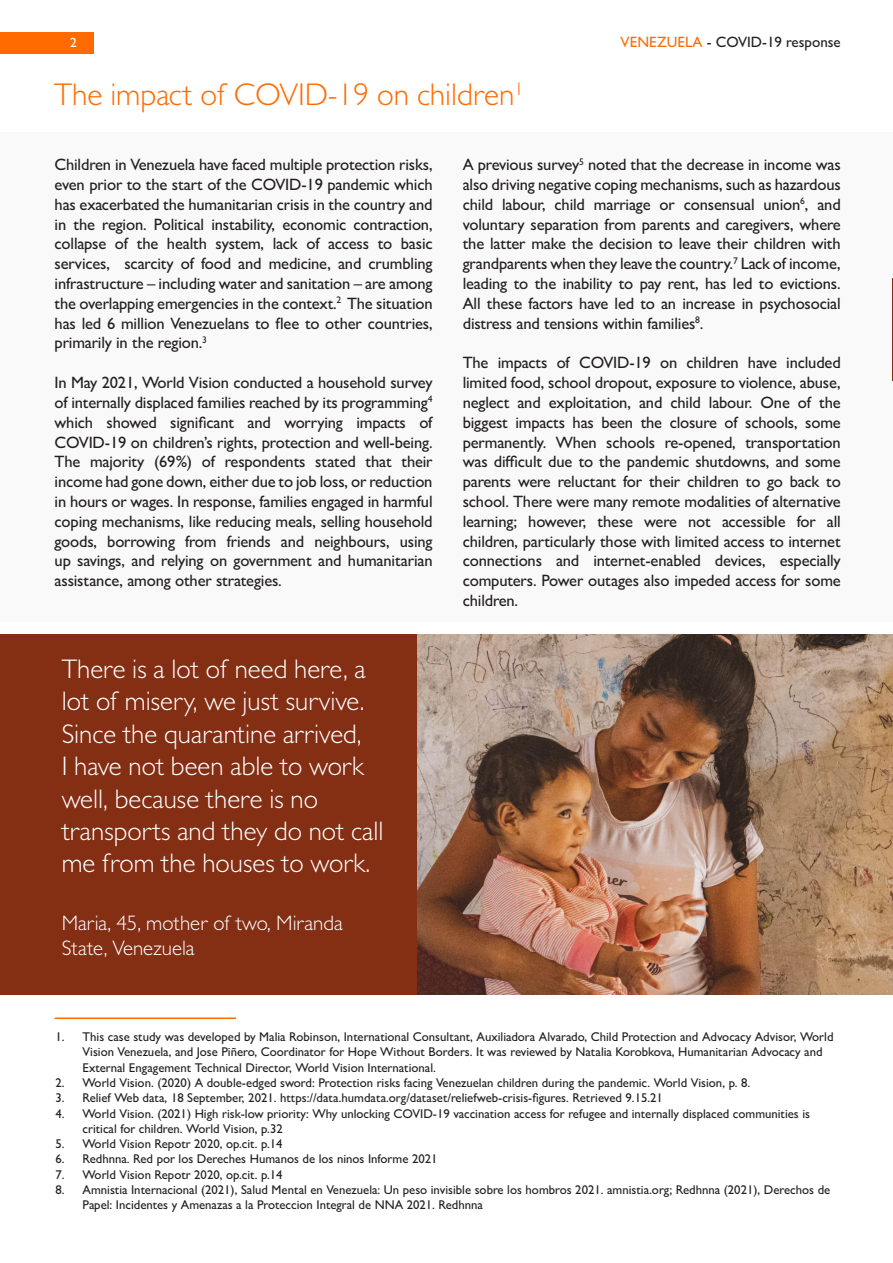
<style>
.page{position:relative;width:893px;height:1263px;background:#fff}
.page>*{position:absolute;margin:0;border:0;box-sizing:border-box;transform-origin:0 0}
.t1{font:300 31.5px "Gill Sans";color:#ff6b00}
.t2{font:300 27px/32.4px "Gill Sans";color:#fff}
.t3{font:300 21px/25.2px "Gill Sans";color:#fff}
.t4{font:500 16.5px/19.8px "Gill Sans";letter-spacing:-.01em;color:#231f20;text-align:justify}
.t5{font:500 15px "Gill Sans";color:#231f20}
.t6{font:500 13.5px "Gill Sans";color:#fff}
.t7{font:500 12.75px/15.3px "Gill Sans";color:#231f20}
.s1{color:#ff6b00}
</style>
<div class="page">
<div style="left:0;top:32px;width:94px;height:21px;background:#ff6b00"></div>
<div style="left:0;top:634px;width:887px;height:360px;background:#842e14"></div>
<div style="left:0;top:132px;width:893px;height:489px;background:#faf9f9"></div>
<hr style="left:55px;top:1017px;width:181px;height:2px;background:#ff6b00">
<img style="left:418px;top:634px;width:475px;height:360px">
<hr style="left:892px;top:279px;width:1px;height:102px;background:#842e14">
<p class="t6" style="left:70px;top:35px;width:8px">2</p>
<p class="t5" style="left:621px;top:33px;width:222px"><span class="s1">VENEZUELA</span> - COVID-19 response</p>
<p class="t1" style="left:54px;top:76px;width:471px">The impact of COVID-19 on children<sup>1</sup></p>
<p class="t4" style="left:55px;top:155px;width:380px">Children in Venezuela have faced multiple protection risks, even prior to the start of the COVID-19 pandemic which has exacerbated the humanitarian crisis in the country and in the region. Political instability, economic contraction, collapse of the health system, lack of access to basic services, scarcity of food and medicine, and crumbling infrastructure – including water and sanitation – are among the overlapping emergencies in the context.<sup>2</sup> The situation has led 6 million Venezuelans to flee to other countries, primarily in the region.<sup>3</sup></p>
<p class="t4" style="left:55px;top:372px;width:380px">In May 2021, World Vision conducted a household survey of internally displaced families reached by its programming<sup>4 </sup>which showed significant and worrying impacts of COVID-19 on children’s rights, protection and well-being.<br>The majority (69%) of respondents stated that their income had gone down, either due to job loss, or reduction in hours or wages. In response, families engaged in harmful coping mechanisms, like reducing meals, selling household goods, borrowing from friends and neighbours, using up savings, and relying on government and humanitarian assistance, among other strategies.</p>
<p class="t2" style="left:62px;top:652px;width:323px">There is a lot of need here, a lot of misery, we just survive.<br>Since the quarantine arrived,<br>I have not been able to work well, because there is no transports and they do not call me from the houses to work.</p>
<p class="t3" style="left:62px;top:910px;width:283px">Maria, 45, mother of two, Miranda<br>State, Venezuela</p>
<p class="t4" style="left:463px;top:155px;width:380px">A previous survey<sup>5</sup> noted that the decrease in income was also driving negative coping mechanisms, such as hazardous child labour, child marriage or consensual union<sup>6</sup>, and voluntary separation from parents and caregivers, where the latter make the decision to leave their children with grandparents when they leave the country.<sup>7</sup> Lack of income, leading to the inability to pay rent, has led to evictions.<br>All these factors have led to an increase in psychosocial distress and tensions within families<sup>8</sup>.</p>
<p class="t4" style="left:463px;top:353px;width:380px">The impacts of COVID-19 on children have included limited food, school dropout, exposure to violence, abuse, neglect and exploitation, and child labour. One of the biggest impacts has been the closure of schools, some permanently. When schools re-opened, transportation was difficult due to the pandemic shutdowns, and some parents were reluctant for their children to go back to school. There were many remote modalities of alternative learning; however, these were not accessible for all children, particularly those with limited access to internet connections and internet-enabled devices, especially computers. Power outages also impeded access for some children.</p>
<p class="t7" style="left:82px;top:1029px;width:752px;text-indent:-27px">1. This case study was developed by Malia Robinson, International Consultant, Auxiliadora Alvarado, Child Protection and Advocacy Advisor, World<br>Vision Venezuela, and Jose Piñero, Coordinator for Hope Without Borders. It was reviewed by Natalia Korobkova, Humanitarian Advocacy and<br>External Engagement Technical Director, World Vision International.</p>
<p class="t7" style="left:56px;top:1075px;width:696px">2. World Vision. (2020) A double-edged sword: Protection risks facing Venezuelan children during the pandemic. World Vision, p. 8.</p>
<p class="t7" style="left:56px;top:1090px;width:609px">3. Relief Web data, 18 September, 2021. https://data.humdata.org/dataset/reliefweb-crisis-figures. Retrieved 9.15.21</p>
<p class="t7" style="left:82px;top:1105px;width:729px;text-indent:-27px">4. World Vision. (2021) High risk-low priority: Why unlocking COVID-19 vaccination access for refugee and internally displaced communities is critical for children. World Vision, p.32</p>
<p class="t7" style="left:56px;top:1136px;width:229px">5. World Vision Repotr 2020, op.cit. p.14</p>
<p class="t7" style="left:56px;top:1151px;width:384px">6. Redhnna. Red por los Dereches Humanos de los ninos Informe 2021</p>
<p class="t7" style="left:56px;top:1166px;width:229px">7. World Vision Repotr 2020, op.cit. p.14</p>
<p class="t7" style="left:82px;top:1182px;width:749px;text-indent:-27px">8. Amnistia Internacional (2021), Salud Mental en Venezuela: Un peso invisible sobre los hombros 2021. amnistia.org; Redhnna (2021), Derechos de<br>Papel: Incidentes y Amenazas a la Proteccion Integral de NNA 2021. Redhnna</p>
</div>
